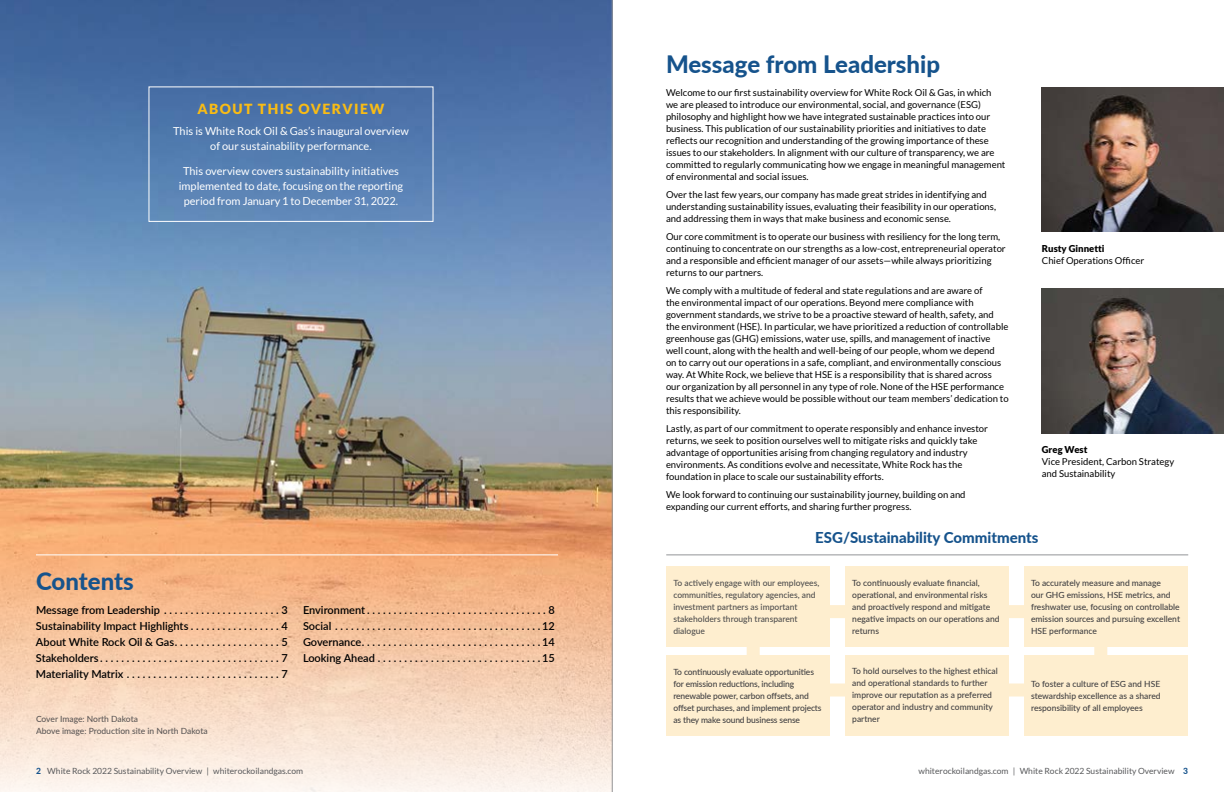
<style>
.page{position:relative;width:1224px;height:792px;background:#fff}
.page>*{position:absolute;margin:0;border:0;box-sizing:border-box;transform-origin:0 0}
.t1{font:800 24px "Lato";color:#16538c}
.t2{font:800 15px "Lato";color:#16538c}
.t3{font:900 14px "Lato";letter-spacing:.1em;color:#f9bc15}
.t4{font:600 11px/16px "Lato";color:#000;text-align:justify}
.t5{font:11px/15px "Lato";color:#fff;text-align:center}
.t6{font:9.5px/12px "Lato";color:#000}
.t7{font:900 9.5px "Lato";color:#000}
.t8{font:500 8.5px/12px "Lato";color:#414042}
.t9{font:500 8.5px/12px "Lato";color:#4f4e4e}
.t10{font:8.5px "Lato";color:#58595b}
.s1{font-weight:800;color:#16538c}
</style>
<div class="page">
<img style="left:0;top:0;width:612px;height:792px">
<div style="left:747px;top:605px;width:360px;height:92px;border:13px solid #feeecf"></div>
<div style="left:148px;top:86px;width:286px;height:136px;border:1px solid #fff"></div>
<img style="left:1042px;top:288px;width:182px;height:145px">
<img style="left:1042px;top:87px;width:182px;height:145px">
<div style="left:666px;top:566px;width:164px;height:81px;background:#feeecf"></div>
<div style="left:845px;top:566px;width:164px;height:81px;background:#feeecf"></div>
<div style="left:1024px;top:566px;width:164px;height:81px;background:#feeecf"></div>
<div style="left:666px;top:655px;width:164px;height:81px;background:#feeecf"></div>
<div style="left:845px;top:655px;width:164px;height:80px;background:#feeecf"></div>
<div style="left:1024px;top:655px;width:164px;height:81px;background:#feeecf"></div>
<hr style="left:666px;top:555px;width:522px;height:1px;background:#939598">
<hr style="left:36px;top:554px;width:522px;height:1px;background:#fff">
<hr style="left:612px;top:0;width:1px;height:792px;background:#939598">
<h3 class="t3" style="left:198px;top:101px;width:188px">ABOUT THIS OVERVIEW</h3>
<p class="t5" style="left:173px;top:123px;width:237px">This is White Rock Oil &amp; Gas’s inaugural overview of our sustainability performance.</p>
<p class="t5" style="left:179px;top:164px;width:226px">This overview covers sustainability initiatives implemented to date, focusing on the reporting period from January 1 to December 31, 2022.</p>
<h1 class="t1" style="left:666px;top:47px;width:276px">Message from Leadership</h1>
<p class="t6" style="left:666px;top:86px;width:341px">Welcome to our first sustainability overview for White Rock Oil &amp; Gas, in which we are pleased to introduce our environmental, social, and governance (ESG) philosophy and highlight how we have integrated sustainable practices into our business. This publication of our sustainability priorities and initiatives to date reflects our recognition and understanding of the growing importance of these issues to our stakeholders. In alignment with our culture of transparency, we are committed to regularly communicating how we engage in meaningful management of environmental and social issues.</p>
<p class="t6" style="left:666px;top:188px;width:332px">Over the last few years, our company has made great strides in identifying and understanding sustainability issues, evaluating their feasibility in our operations, and addressing them in ways that make business and economic sense.</p>
<p class="t6" style="left:666px;top:230px;width:341px">Our core commitment is to operate our business with resiliency for the long term, continuing to concentrate on our strengths as a low-cost, entrepreneurial operator and a responsible and efficient manager of our assets—while always prioritizing returns to our partners.</p>
<p class="t6" style="left:666px;top:284px;width:344px">We comply with a multitude of federal and state regulations and are aware of<br>the environmental impact of our operations. Beyond mere compliance with government standards, we strive to be a proactive steward of health, safety, and the environment (HSE). In particular, we have prioritized a reduction of controllable greenhouse gas (GHG) emissions, water use, spills, and management of inactive well count, along with the health and well-being of our people, whom we depend<br>on to carry out our operations in a safe, compliant, and environmentally conscious way. At White Rock, we believe that HSE is a responsibility that is shared across<br>our organization by all personnel in any type of role. None of the HSE performance results that we achieve would be possible without our team members’ dedication to this responsibility.</p>
<p class="t6" style="left:666px;top:422px;width:324px">Lastly, as part of our commitment to operate responsibly and enhance investor returns, we seek to position ourselves well to mitigate risks and quickly take advantage of opportunities arising from changing regulatory and industry environments. As conditions evolve and necessitate, White Rock has the foundation in place to scale our sustainability efforts.</p>
<p class="t6" style="left:666px;top:488px;width:301px">We look forward to continuing our sustainability journey, building on and expanding our current efforts, and sharing further progress.</p>
<h2 class="t2" style="left:815px;top:526px;width:225px">ESG/Sustainability Commitments</h2>
<p class="t7" style="left:1042px;top:243px;width:64px">Rusty Ginnetti</p>
<p class="t6" style="left:1042px;top:254px;width:104px">Chief Operations Officer</p>
<p class="t7" style="left:1042px;top:444px;width:47px">Greg West</p>
<p class="t6" style="left:1042px;top:455px;width:134px">Vice President, Carbon Strategy and Sustainability</p>
<h1 class="t1" style="left:36px;top:564px;width:99px">Contents</h1>
<p class="t4" style="left:36px;top:601px;width:253px">Message from Leadership . . . . . . . . . . . . . . . . . . . . . . 3<br>Sustainability Impact Highlights . . . . . . . . . . . . . . . . . 4<br>About White Rock Oil &amp; Gas . . . . . . . . . . . . . . . . . . . . 5<br>Stakeholders . . . . . . . . . . . . . . . . . . . . . . . . . . . . . . . . . . 7<br>Materiality Matrix . . . . . . . . . . . . . . . . . . . . . . . . . . . . . 7</p>
<p class="t4" style="left:303px;top:601px;width:253px">Environment . . . . . . . . . . . . . . . . . . . . . . . . . . . . . . . . . . 8<br>Social . . . . . . . . . . . . . . . . . . . . . . . . . . . . . . . . . . . . . . 12<br>Governance . . . . . . . . . . . . . . . . . . . . . . . . . . . . . . . . . 14<br>Looking Ahead . . . . . . . . . . . . . . . . . . . . . . . . . . . . . . 15</p>
<p class="t8" style="left:36px;top:712px;width:173px">Cover Image: North Dakota<br>Above image: Production site in North Dakota</p>
<p class="t10" style="left:36px;top:766px;width:269px"><span class="s1">2</span> White Rock 2022 Sustainability Overview | whiterockoilandgas.com</p>
<p class="t10" style="left:919px;top:766px;width:271px">whiterockoilandgas.com | White Rock 2022 Sustainability Overview <span class="s1">3</span></p>
<p class="t9" style="left:673px;top:577px;width:147px">To actively engage with our employees, communities, regulatory agencies, and investment partners as important stakeholders through transparent dialogue</p>
<p class="t8" style="left:852px;top:577px;width:149px">To continuously evaluate financial, operational, and environmental risks and proactively respond and mitigate negative impacts on our operations and returns</p>
<p class="t8" style="left:1031px;top:577px;width:151px">To accurately measure and manage<br>our GHG emissions, HSE metrics, and freshwater use, focusing on controllable emission sources and pursuing excellent HSE performance</p>
<p class="t8" style="left:673px;top:665px;width:150px">To continuously evaluate opportunities for emission reductions, including renewable power, carbon offsets, and offset purchases, and implement projects as they make sound business sense</p>
<p class="t8" style="left:852px;top:665px;width:147px">To hold ourselves to the highest ethical and operational standards to further improve our reputation as a preferred operator and industry and community partner</p>
<p class="t8" style="left:1031px;top:677px;width:131px;text-align:justify">To foster a culture of ESG and HSE stewardship excellence as a shared responsibility of all employees</p>
</div>
